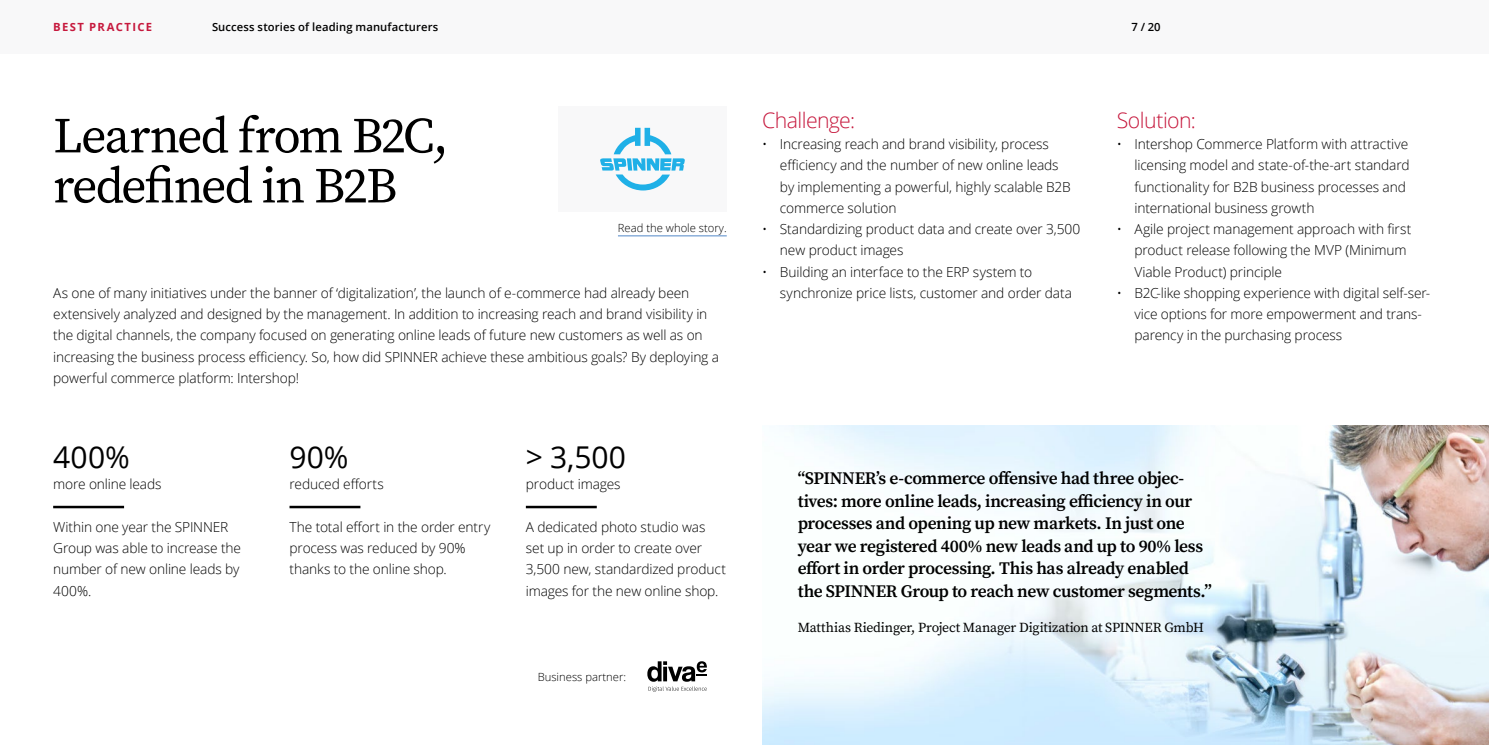
<style>
.page{position:relative;width:1489px;height:745px;background:#fff}
.page>*{position:absolute;margin:0;border:0;box-sizing:border-box;transform-origin:0 0}
.t1{font:50px/50px "Source Serif Pro";letter-spacing:-.045em;color:#000}
.t2{font:30px "Open Sans";letter-spacing:.01em;color:#000}
.t3{font:300 21.25px "Open Sans";letter-spacing:-.025em;color:#c6183d}
.t4{font:600 17.5px/22.5px "Source Serif Pro";letter-spacing:-.025em;color:#000}
.t5{font:300 13.75px/21.2px "Open Sans";letter-spacing:-.01em;color:#000}
.t6{font:13.75px "Source Serif Pro";letter-spacing:-.015em;color:#000}
.t7{font:600 11.25px "Open Sans";letter-spacing:.01em;color:#000}
.t8{font:300 11.25px "Open Sans";color:#000}
.t9{font:700 11.25px "Open Sans";letter-spacing:.115em;color:#c6183d}
</style>
<div class="page">
<img style="left:762px;top:425px;width:726px;height:318px">
<div style="left:558px;top:106px;width:168px;height:106px;background:#f8f8f9"></div>
<svg style="left:600px;top:128px;width:85px;height:62px"></svg>
<svg style="left:647px;top:661px;width:60px;height:30px"></svg>
<hr style="left:53px;top:505px;width:71px;height:3px;background:#000">
<hr style="left:289px;top:505px;width:71px;height:3px;background:#000">
<hr style="left:526px;top:505px;width:70px;height:3px;background:#000">
<hr style="left:618px;top:235px;width:108px;height:1px;background:#5187c7">
<div style="left:0;top:0;width:1488px;height:53px;background:#f8f8f9"></div>
<p class="t9" style="left:53px;top:19px;width:100px">BEST PRACTICE</p>
<p class="t7" style="left:212px;top:19px;width:228px">Success stories of leading manufacturers</p>
<p class="t7" style="left:1131px;top:19px;width:31px">7 / 20</p>
<h1 class="t1" style="left:53px;top:111px;width:396px">Learned from B2C, redefined in B2B</h1>
<p class="t8" style="left:618px;top:220px;width:110px">Read the whole story.</p>
<p class="t5" style="left:53px;top:282px;width:667px">As one of many initiatives under the banner of ‘digitalization’, the launch of e-commerce had already been extensively analyzed and designed by the management. In addition to increasing reach and brand visibility in the digital channels, the company focused on generating online leads of future new customers as well as on increasing the business process efficiency. So, how did SPINNER achieve these ambitious goals? By deploying a powerful commerce platform: Intershop!</p>
<h2 class="t2" style="left:53px;top:436px;width:78px">400%</h2>
<p class="t5" style="left:53px;top:473px;width:110px">more online leads</p>
<p class="t5" style="left:53px;top:515px;width:189px">Within one year the SPINNER<br>Group was able to increase the number of new online leads by<br>400%.</p>
<h2 class="t2" style="left:289px;top:436px;width:60px">90%</h2>
<p class="t5" style="left:289px;top:473px;width:96px">reduced efforts</p>
<p class="t5" style="left:289px;top:515px;width:202px">The total effort in the order entry process was reduced by 90% thanks to the online shop.</p>
<h2 class="t2" style="left:526px;top:436px;width:102px">&gt; 3,500</h2>
<p class="t5" style="left:526px;top:473px;width:96px">product images</p>
<p class="t5" style="left:526px;top:515px;width:202px">A dedicated photo studio was set up in order to create over<br>3,500 new, standardized product images for the new online shop.</p>
<p class="t8" style="left:537px;top:668px;width:90px">Business partner:</p>
<h3 class="t3" style="left:762px;top:105px;width:94px">Challenge:</h3>
<p class="t5" style="left:780px;top:133px;width:292px;text-indent:-18px">• Increasing reach and brand visibility, process efficiency and the number of new online leads by implementing a powerful, highly scalable B2B commerce solution</p>
<p class="t5" style="left:780px;top:218px;width:302px;text-indent:-18px">• Standardizing product data and create over 3,500 new product images</p>
<p class="t5" style="left:780px;top:260px;width:293px;text-indent:-18px">• Building an interface to the ERP system to synchronize price lists, customer and order data</p>
<h3 class="t3" style="left:1116px;top:105px;width:81px">Solution:</h3>
<p class="t5" style="left:1134px;top:133px;width:277px;text-indent:-18px">• Intershop Commerce Platform with attractive licensing model and state-of-the-art standard functionality for B2B business processes and international business growth</p>
<p class="t5" style="left:1134px;top:218px;width:278px;text-indent:-18px">• Agile project management approach with first product release following the MVP (Minimum<br>Viable Product) principle</p>
<p class="t5" style="left:1134px;top:282px;width:297px;text-indent:-18px">• B2C-like shopping experience with digital self-ser&shy;vice options for more empowerment and trans&shy;parency in the purchasing process</p>
<p class="t4" style="left:797px;top:466px;width:415px">“SPINNER’s e-commerce offensive had three objec&shy;tives: more online leads, increasing efficiency in our processes and opening up new markets. In just one year we registered 400% new leads and up to 90% less effort in order processing. This has already enabled the SPINNER Group to reach new customer segments.”</p>
<p class="t6" style="left:797px;top:617px;width:408px">Matthias Riedinger, Project Manager Digitization at SPINNER GmbH</p>
</div>
